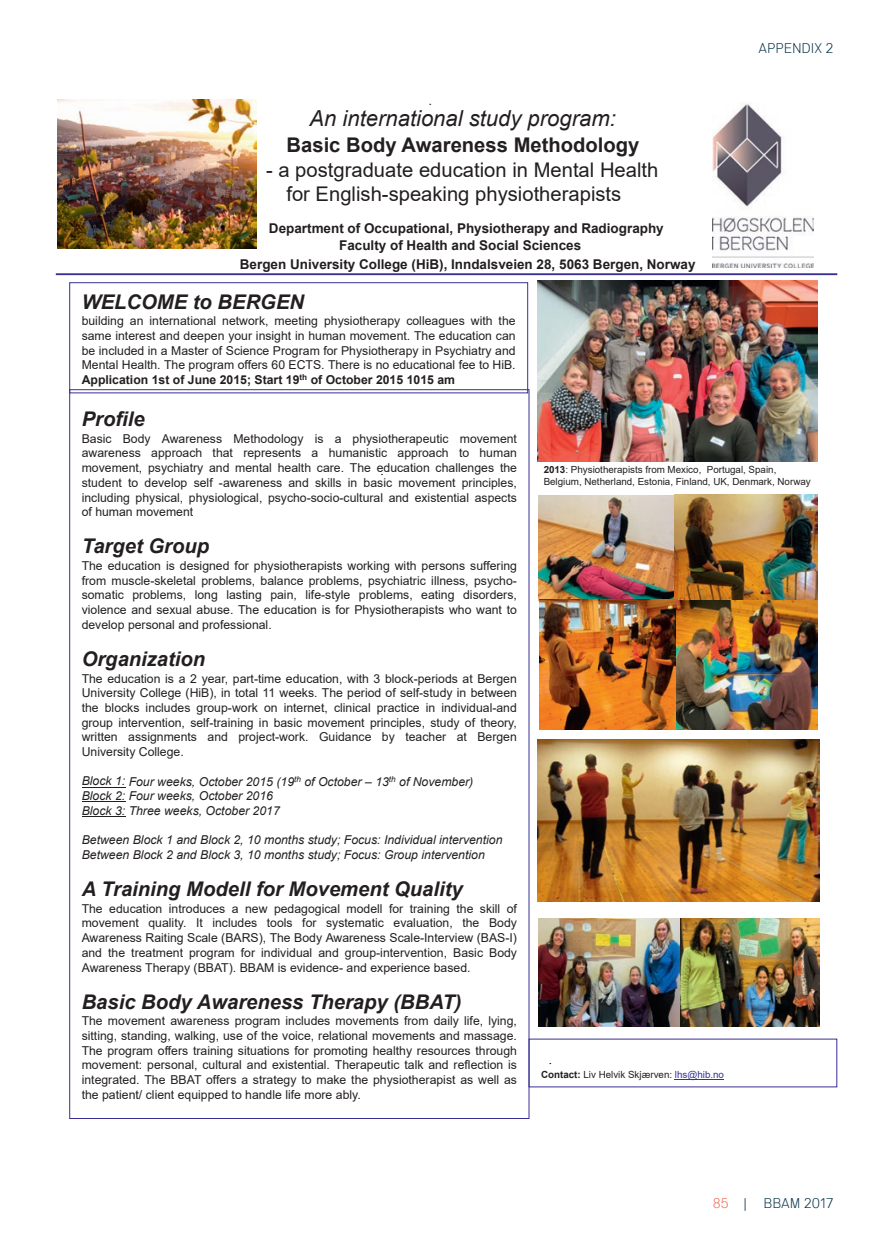
<style>
.page{position:relative;width:893px;height:1241px;background:#fff}
.page>*{position:absolute;margin:0;border:0;box-sizing:border-box;transform-origin:0 0}
.t1{font:italic 22.05px "Arial";color:#231f20}
.t2{font:italic 700 20.3px "Arial";color:#231f20}
.t3{font:20.3px/24.3px "Arial";color:#231f20}
.t4{font:700 20.3px "Arial";color:#231f20}
.t5{font:300 14px "NB Akademie Std";letter-spacing:.025em;color:#002f45}
.t6{font:700 13.47px/16.4px "Arial";color:#231f20}
.t7{font:12.25px/14.7px "Arial";color:#231f20;text-align:justify}
.t8{font:italic 12.25px/14.7px "Arial";color:#231f20}
.t9{font:9.8px/11.7px "Arial";color:#231f20}
.s1{font-weight:700}
.s2{color:#323494}
.s3{color:#f26b50}
</style>
<div class="page">
<hr style="left:56px;top:273px;width:781px;height:2px;background:#392f92">
<div style="left:70px;top:282px;width:458px;height:111px;border:1px solid #392f92"></div>
<hr style="left:82px;top:786px;width:43px;height:1px;background:#231f20">
<hr style="left:82px;top:801px;width:43px;height:1px;background:#231f20">
<hr style="left:82px;top:816px;width:43px;height:1px;background:#231f20">
<hr style="left:675px;top:1079px;width:49px;height:1px;background:#323494">
<img style="left:58px;top:99px;width:198px;height:149px">
<img style="left:538px;top:281px;width:279px;height:180px">
<img style="left:538px;top:495px;width:139px;height:234px">
<img style="left:674px;top:495px;width:143px;height:109px">
<img style="left:677px;top:600px;width:140px;height:129px">
<img style="left:538px;top:918px;width:281px;height:108px">
<img style="left:537px;top:739px;width:282px;height:162px">
<img style="left:712px;top:103px;width:101px;height:165px">
<h1 class="t1" style="left:309px;top:104px;width:308px">An international study program:</h1>
<h2 class="t4" style="left:287px;top:131px;width:354px">Basic Body Awareness Methodology</h2>
<h2 class="t3" style="left:286px;top:157px;width:374px;text-indent:-20px">- a postgraduate education in Mental Health for English-speaking physiotherapists</h2>
<p class="t6" style="left:339px;top:220px;width:326px;text-indent:-70px">Department of Occupational, Physiotherapy and Radiography<br>Faculty of Health and Social Sciences</p>
<p class="t6" style="left:240px;top:256px;width:457px">Bergen University College (HiB), Inndalsveien 28, 5063 Bergen, Norway</p>
<p class="t5" style="left:758px;top:40px;width:76px">APPENDIX 2</p>
<h2 class="t2" style="left:82px;top:288px;width:224px">WELCOME to BERGEN</h2>
<p class="t7" style="left:82px;top:313px;width:435px">building an international network, meeting physiotherapy colleagues with the same interest and deepen your insight in human movement. The education can be included in a Master of Science Program for Physiotherapy in Psychiatry and Mental Health. The program offers 60 ECTS. There is no educational fee to HiB.<br><span class="s1">Application 1st of June 2015; Start 19</span><sup>th</sup> <span class="s1">of October 2015 1015 am</span></p>
<h2 class="t2" style="left:82px;top:405px;width:64px">Profile</h2>
<p class="t7" style="left:82px;top:431px;width:437px">Basic Body Awareness Methodology is a physiotherapeutic movement awareness approach that represents a humanistic approach to human movement, psychiatry and mental health care. The education challenges the student to develop self -awareness and skills in basic movement principles, including physical, physiological, psycho-socio-cultural and existential aspects of human movement</p>
<h2 class="t2" style="left:82px;top:532px;width:129px">Target Group</h2>
<p class="t7" style="left:82px;top:558px;width:437px">The education is designed for physiotherapists working with persons suffering from muscle-skeletal problems, balance problems, psychiatric illness, psycho&shy;somatic problems, long lasting pain, life-style problems, eating disorders, violence and sexual abuse. The education is for Physiotherapists who want to develop personal and professional.</p>
<h2 class="t2" style="left:82px;top:645px;width:125px">Organization</h2>
<p class="t7" style="left:82px;top:670px;width:437px">The education is a 2 year, part-time education, with 3 block-periods at Bergen University College (HiB), in total 11 weeks. The period of self-study in between the blocks includes group-work on internet, clinical practice in individual-and group intervention, self-training in basic movement principles, study of theory, written assignments and project-work. Guidance by teacher at Bergen University College.</p>
<p class="t8" style="left:82px;top:773px;width:393px">Block 1: Four weeks, October 2015 (19<sup>th</sup> of October – 13<sup>th</sup> of November)<br>Block 2: Four weeks, October 2016<br>Block 3: Three weeks, October 2017</p>
<p class="t8" style="left:82px;top:832px;width:422px">Between Block 1 and Block 2, 10 months study; Focus: Individual intervention<br>Between Block 2 and Block 3, 10 months study; Focus: Group intervention</p>
<h2 class="t2" style="left:82px;top:875px;width:382px">A Training Modell for Movement Quality</h2>
<p class="t7" style="left:82px;top:900px;width:437px">The education introduces a new pedagogical modell for training the skill of movement quality. It includes tools for systematic evaluation, the Body Awareness Raiting Scale (BARS), The Body Awareness Scale-Interview (BAS-I) and the treatment program for individual and group-intervention, Basic Body Awareness Therapy (BBAT). BBAM is evidence- and experience based.</p>
<h2 class="t2" style="left:82px;top:987px;width:381px">Basic Body Awareness Therapy (BBAT)</h2>
<p class="t7" style="left:82px;top:1013px;width:437px">The movement awareness program includes movements from daily life, lying, sitting, standing, walking, use of the voice, relational movements and massage.<br>The program offers training situations for promoting healthy resources through movement: personal, cultural and existential. Therapeutic talk and reflection is integrated. The BBAT offers a strategy to make the physiotherapist as well as the patient/ client equipped to handle life more ably.</p>
<p class="t9" style="left:544px;top:463px;width:269px"><span class="s1">2013</span>: Physiotherapists from Mexico, Portugal, Spain,<br>Belgium, Netherland, Estonia, Finland, UK, Denmark, Norway</p>
<p class="t9" style="left:541px;top:1068px;width:184px"><span class="s1">Contact:</span> Liv Helvik Skjærven: <span class="s2">lhs@hib.no</span></p>
<p class="t5" style="left:713px;top:1193px;width:122px"><span class="s3">85</span> | BBAM 2017</p>
</div>
